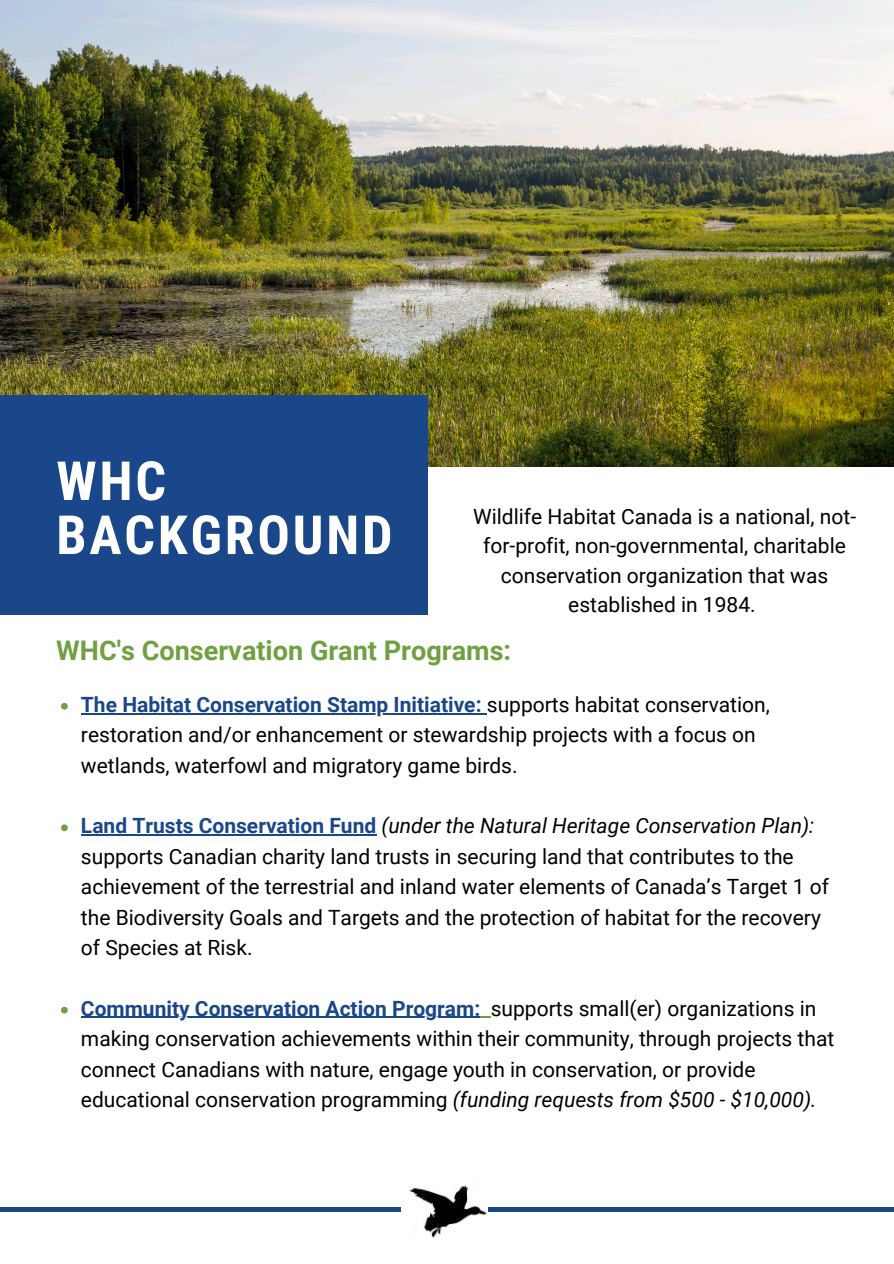
<style>
.page{position:relative;width:894px;height:1264px;background:#fff}
.page>*{position:absolute;margin:0;border:0;box-sizing:border-box;transform-origin:0 0}
.t1{font:700 54px/54px "Roboto Condensed";letter-spacing:.05em;color:#fff}
.t2{font:700 27px "Roboto";color:#6fa041}
.t3{font:21px/30.3px "Roboto";color:#000}
.s1{font-weight:700;color:#1a4789}
.s2{font-style:italic}
</style>
<div class="page">
<img style="left:0;top:0;width:893px;height:466px">
<div style="left:0;top:396px;width:428px;height:218px;background:#1a4789"></div>
<img style="left:409px;top:1185px;width:81px;height:53px">
<hr style="left:0;top:1207px;width:401px;height:4px;background:#1a4789">
<hr style="left:488px;top:1207px;width:405px;height:4px;background:#1a4789">
<svg style="left:61px;top:703px;width:7px;height:6px"></svg>
<hr style="left:81px;top:713px;width:405px;height:1px;background:#1a4789">
<svg style="left:61px;top:824px;width:7px;height:7px"></svg>
<hr style="left:81px;top:834px;width:295px;height:1px;background:#1a4789">
<svg style="left:61px;top:1006px;width:7px;height:7px"></svg>
<hr style="left:81px;top:1016px;width:399px;height:2px;background:#1a4789">
<svg style="left:480px;top:1016px;width:10px;height:2px"></svg>
<h1 class="t1" style="left:56px;top:454px;width:337px">WHC<br>BACKGROUND</h1>
<p class="t3" style="left:473px;top:502px;width:384px;line-height:29.2px;text-align:center">Wildlife Habitat Canada is a national, not&shy;for-profit, non-governmental, charitable conservation organization that was established in 1984.</p>
<h2 class="t2" style="left:56px;top:635px;width:456px">WHC's Conservation Grant Programs:</h2>
<p class="t3" style="left:81px;top:689px;width:690px"><span class="s1">The Habitat Conservation Stamp Initiative:</span> supports habitat conservation, restoration and/or enhancement or stewardship projects with a focus on wetlands, waterfowl and migratory game birds.</p>
<p class="t3" style="left:81px;top:811px;width:749px"><span class="s1">Land Trusts Conservation Fund</span> <span class="s2">(under the Natural Heritage Conservation Plan): </span>supports Canadian charity land trusts in securing land that contributes to the achievement of the terrestrial and inland water elements of Canada’s Target 1 of the Biodiversity Goals and Targets and the protection of habitat for the recovery of Species at Risk.</p>
<p class="t3" style="left:81px;top:993px;width:754px"><span class="s1">Community Conservation Action Program:</span> supports small(er) organizations in making conservation achievements within their community, through projects that connect Canadians with nature, engage youth in conservation, or provide educational conservation programming <span class="s2">(funding requests from $500 - $10,000).</span></p>
</div>
